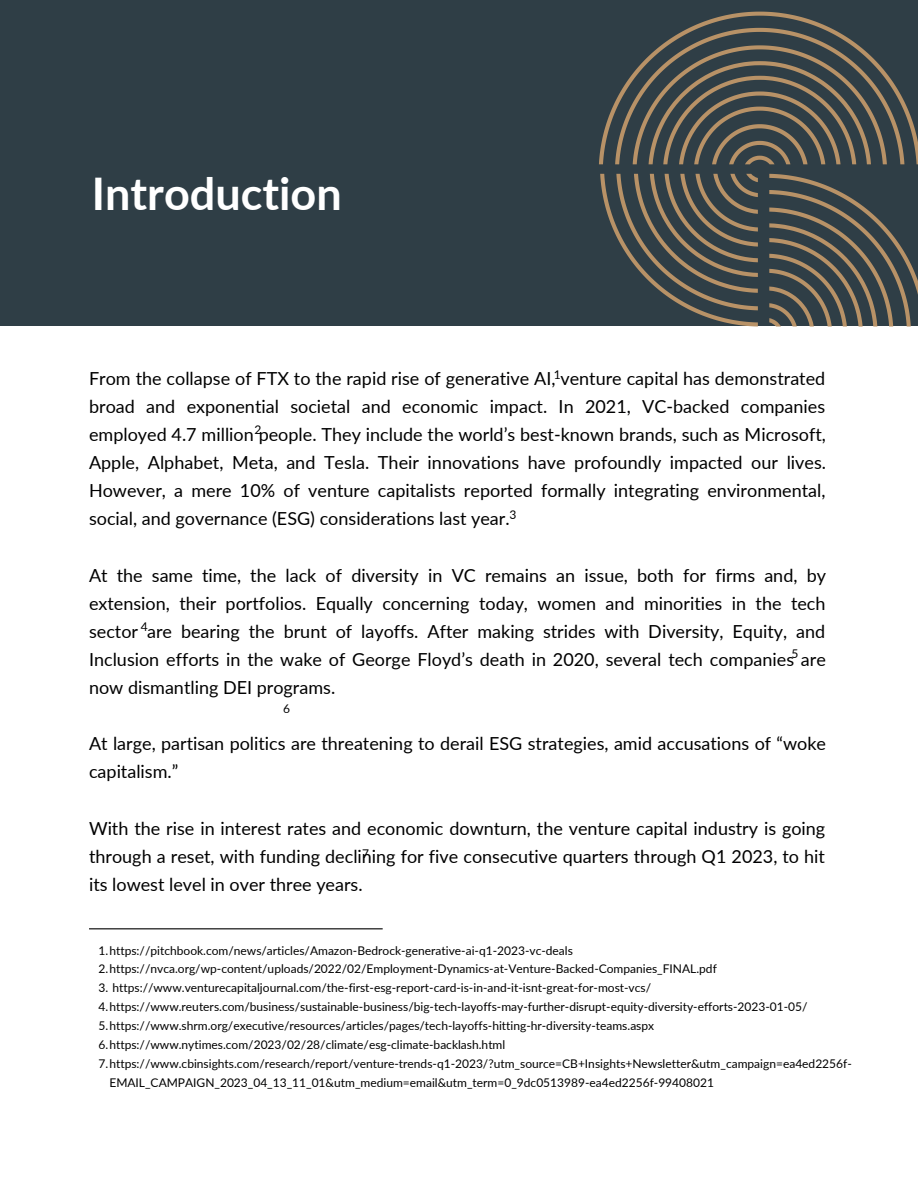
<style>
.page{position:relative;width:918px;height:1188px;background:#fff}
.page>*{position:absolute;margin:0;border:0;box-sizing:border-box;transform-origin:0 0}
.t1{font:700 45px "Lato";color:#fff}
.t2{font:18px/28.2px "Lato";color:#000001;text-align:justify}
.t3{font:12px/19px "Lato";color:#000001}
.t4{font:12px "Lato";color:#000}
</style>
<div class="page">
<hr style="left:89px;top:928px;width:294px;height:1px;background:#000">
<div style="left:0;top:0;width:918px;height:326px;background:#2f3e46"></div>
<svg style="left:599px;top:12px;width:319px;height:152px"></svg>
<svg style="left:769px;top:174px;width:149px;height:153px"></svg>
<svg style="left:600px;top:174px;width:158px;height:153px"></svg>
<p class="t1" style="left:92px;top:166px;width:252px">Introduction</p>
<p class="t4" style="left:554px;top:367px;width:8px">1</p>
<p class="t2" style="left:89px;top:364px;width:739px">From the collapse of FTX to the rapid rise of generative AI, venture capital has demonstrated broad and exponential societal and economic impact. In 2021, VC-backed companies employed 4.7 million people. They include the world’s best-known brands, such as Microsoft, Apple, Alphabet, Meta, and Tesla. Their innovations have profoundly impacted our lives.<br>However, a mere 10% of venture capitalists reported formally integrating environmental, social, and governance (ESG) considerations last year.</p>
<p class="t2" style="left:89px;top:561px;width:739px">At the same time, the lack of diversity in VC remains an issue, both for firms and, by extension, their portfolios. Equally concerning today, women and minorities in the tech sector are bearing the brunt of layoffs. After making strides with Diversity, Equity, and Inclusion efforts in the wake of George Floyd’s death in 2020, several tech companies are now dismantling DEI programs.</p>
<p class="t2" style="left:89px;top:729px;width:739px">At large, partisan politics are threatening to derail ESG strategies, amid accusations of “woke capitalism.”</p>
<p class="t2" style="left:89px;top:814px;width:738px">With the rise in interest rates and economic downturn, the venture capital industry is going through a reset, with funding declining for five consecutive quarters through Q1 2023, to hit its lowest level in over three years.</p>
<p class="t4" style="left:255px;top:422px;width:8px">2</p>
<p class="t4" style="left:510px;top:507px;width:8px">3</p>
<p class="t4" style="left:141px;top:619px;width:8px">4</p>
<p class="t4" style="left:792px;top:646px;width:8px">5</p>
<p class="t4" style="left:283px;top:702px;width:8px">6</p>
<p class="t4" style="left:362px;top:846px;width:8px">7</p>
<p class="t3" style="left:98px;top:940px;width:476px">1.https://pitchbook.com/news/articles/Amazon-Bedrock-generative-ai-q1-2023-vc-deals</p>
<p class="t3" style="left:98px;top:959px;width:620px">2.https://nvca.org/wp-content/uploads/2022/02/Employment-Dynamics-at-Venture-Backed-Companies_FINAL.pdf</p>
<p class="t3" style="left:98px;top:978px;width:554px">3. https://www.venturecapitaljournal.com/the-first-esg-report-card-is-in-and-it-isnt-great-for-most-vcs/</p>
<p class="t3" style="left:98px;top:997px;width:711px">4.https://www.reuters.com/business/sustainable-business/big-tech-layoffs-may-further-disrupt-equity-diversity-efforts-2023-01-05/</p>
<p class="t3" style="left:98px;top:1016px;width:557px">5.https://www.shrm.org/executive/resources/articles/pages/tech-layoffs-hitting-hr-diversity-teams.aspx</p>
<p class="t3" style="left:98px;top:1035px;width:408px">6.https://www.nytimes.com/2023/02/28/climate/esg-climate-backlash.html</p>
<p class="t3" style="left:109px;top:1054px;width:744px;text-indent:-11px">7.https://www.cbinsights.com/research/report/venture-trends-q1-2023/?utm_source=CB+Insights+Newsletter&amp;utm_campaign=ea4ed2256f-<br>EMAIL_CAMPAIGN_2023_04_13_11_01&amp;utm_medium=email&amp;utm_term=0_9dc0513989-ea4ed2256f-99408021</p>
</div>
